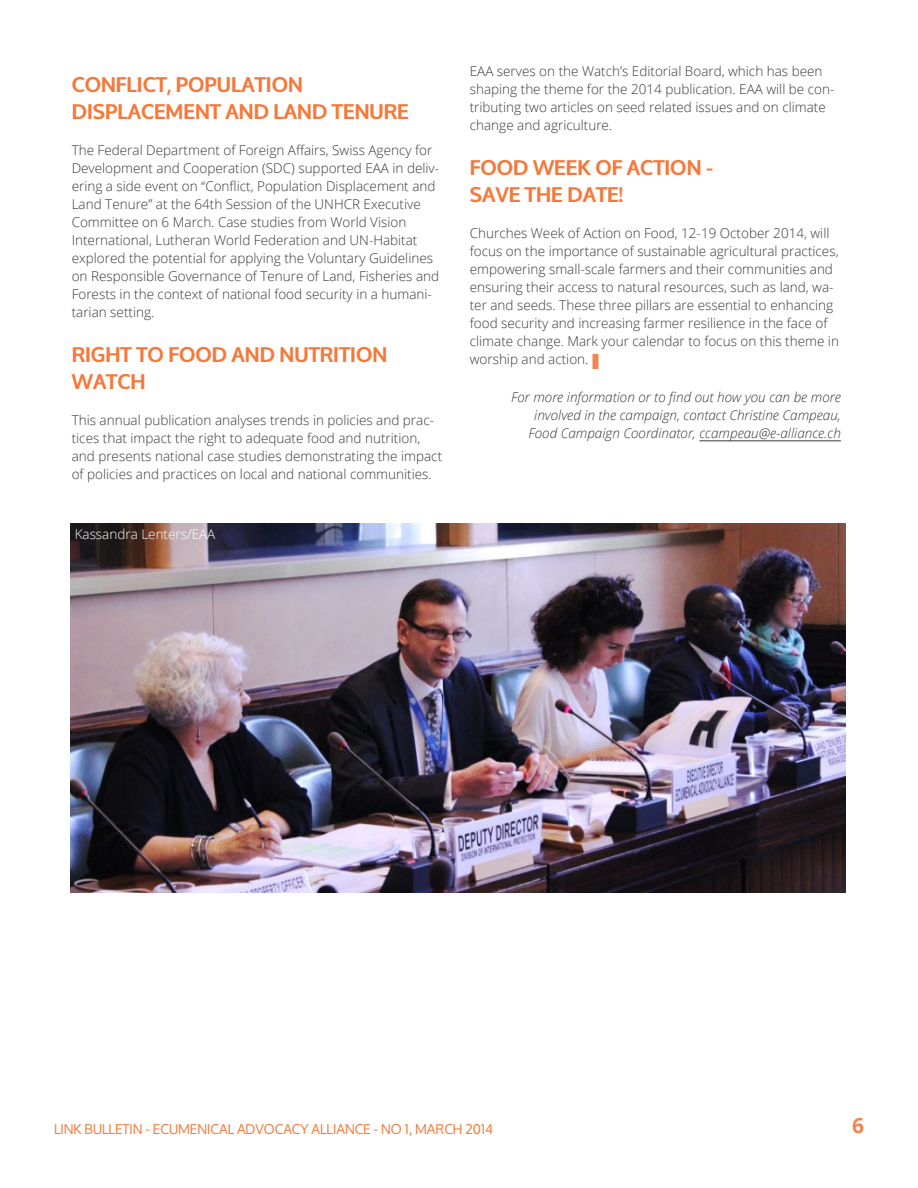
<style>
.page{position:relative;width:918px;height:1188px;background:#fff}
.page>*{position:absolute;margin:0;border:0;box-sizing:border-box;transform-origin:0 0}
.t1{font:700 21px/27px "Oxygen";color:#f4793b}
.t2{font:700 21px "Open Sans";color:#f58349}
.t3{font:300 13.5px/18px "Open Sans";color:#383839}
.t4{font:italic 300 13.5px/18px "Open Sans";color:#383839;text-align:right}
.t5{font:13.5px "Oxygen";color:#f4793b}
.t6{font:300 13.5px "Open Sans";color:#fff}
</style>
<div class="page">
<hr style="left:699px;top:440px;width:142px;height:1px;background:#383839">
<img style="left:70px;top:523px;width:776px;height:370px">
<h1 class="t1" style="left:72px;top:72px;width:339px">CONFLICT, POPULATION<br>DISPLACEMENT AND LAND TENURE</h1>
<p class="t3" style="left:72px;top:141px;width:369px">The Federal Department of Foreign Affairs, Swiss Agency for Development and Cooperation (SDC) supported EAA in deliv&shy;ering a side event on “Conflict, Population Displacement and Land Tenure” at the 64th Session of the UNHCR Executive Committee on 6 March. Case studies from World Vision International, Lutheran World Federation and UN-Habitat explored the potential for applying the Voluntary Guidelines on Responsible Governance of Tenure of Land, Fisheries and Forests in the context of national food security in a humani&shy;tarian setting.</p>
<h1 class="t1" style="left:72px;top:342px;width:317px">RIGHT TO FOOD AND NUTRITION<br>WATCH</h1>
<p class="t3" style="left:72px;top:411px;width:372px">This annual publication analyses trends in policies and prac&shy;tices that impact the right to adequate food and nutrition, and presents national case studies demonstrating the impact of policies and practices on local and national communities.</p>
<p class="t6" style="left:75px;top:525px;width:142px">Kassandra Lenters/EAA</p>
<p class="t3" style="left:470px;top:62px;width:366px">EAA serves on the Watch’s Editorial Board, which has been shaping the theme for the 2014 publication. EAA will be con&shy;tributing two articles on seed related issues and on climate change and agriculture.</p>
<h1 class="t1" style="left:470px;top:155px;width:245px">FOOD WEEK OF ACTION -<br>SAVE THE DATE!</h1>
<p class="t3" style="left:470px;top:224px;width:371px">Churches Week of Action on Food, 12-19 October 2014, will focus on the importance of sustainable agricultural practices, empowering small-scale farmers and their communities and ensuring their access to natural resources, such as land, wa&shy;ter and seeds. These three pillars are essential to enhancing food security and increasing farmer resilience in the face of climate change. Mark your calendar to focus on this theme in worship and action.</p>
<p class="t4" style="left:511px;top:387px;width:331px">For more information or to find out how you can be more involved in the campaign, contact Christine Campeau,<br>Food Campaign Coordinator, ccampeau@e-alliance.ch</p>
<h1 class="t2" style="left:591px;top:347px;width:11px">II</h1>
<p class="t5" style="left:54px;top:1121px;width:441px">LINK BULLETIN - ECUMENICAL ADVOCACY ALLIANCE - NO 1, MARCH 2014</p>
<h1 class="t2" style="left:852px;top:1111px;width:13px">6</h1>
</div>
